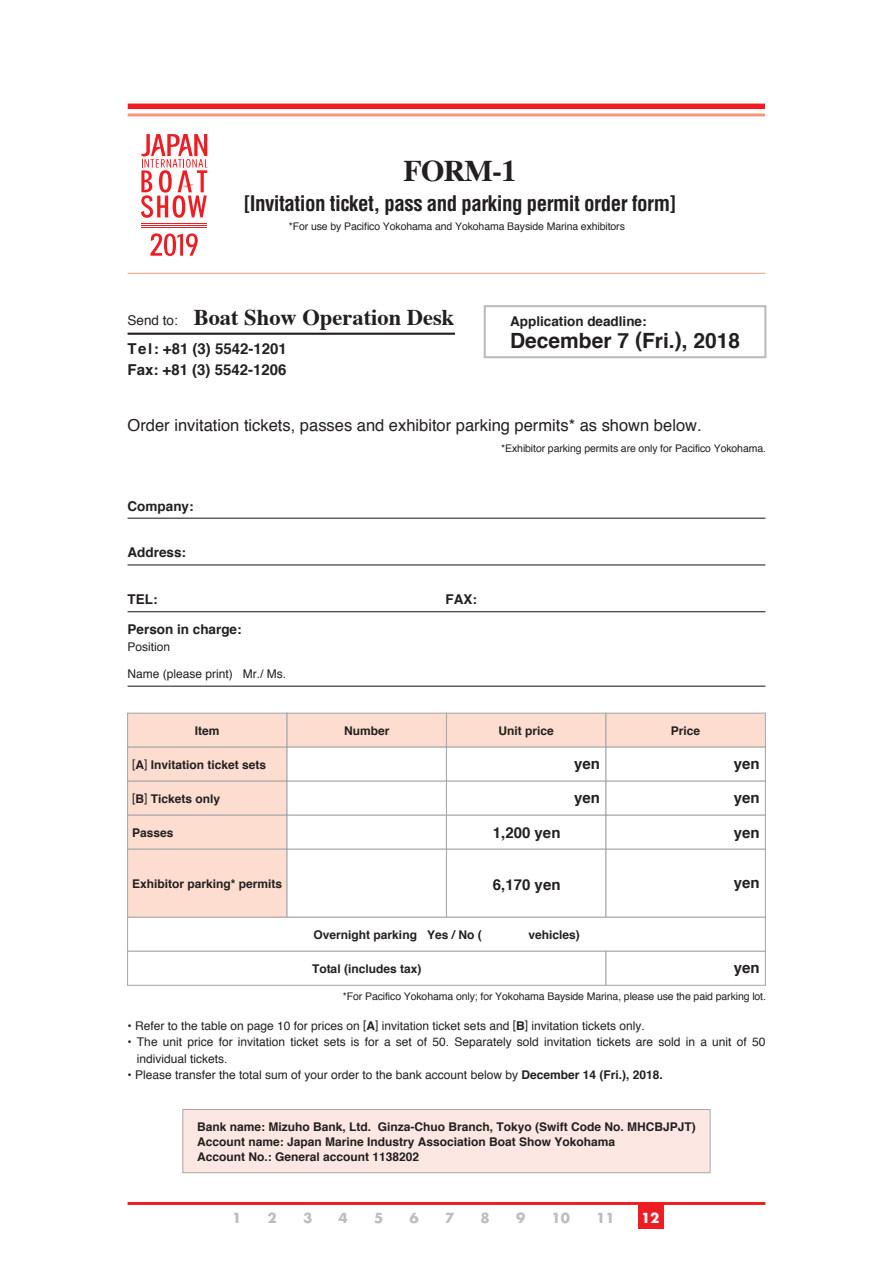
<style>
.page{position:relative;width:893px;height:1263px;background:#fff}
.page>*{position:absolute;margin:0;border:0;box-sizing:border-box;transform-origin:0 0}
.t1{font:700 30px "Times";color:#231f20}
.t2{font:700 22.5px "Times";color:#231f20}
.t3{font:700 condensed 21px "Helvetica";letter-spacing:-.025em;color:#231f20}
.t4{font:700 21px "Helvetica";color:#231f20}
.t5{font:16.5px "Helvetica";color:#231f20}
.t6{font:700 15px/21px "Helvetica";color:#231f20}
.t7{font:700 13.5px "Helvetica";color:#231f20}
.t8{font:700 13.5px "Futura";color:#bcbdc0}
.t9{font:13.5px "Helvetica";color:#231f20}
.t10{font:700 13.5px "Futura";color:#fff}
.t11{font:12px/16.5px "Helvetica";color:#231f20}
.t12{font:700 12px/15px "Helvetica";color:#221f1f}
.t13{font:700 12px "Helvetica";color:#231f20}
.t14{font:10.5px "Helvetica";letter-spacing:-.01em;color:#231f20}
.s1{font-weight:400}
.s2{font-weight:700}
</style>
<div class="page">
<hr style="left:128px;top:333px;width:327px;height:2px;background:#231f20">
<hr style="left:128px;top:518px;width:637px;height:1px;background:#231f20">
<hr style="left:128px;top:564px;width:637px;height:1px;background:#231f20">
<hr style="left:128px;top:611px;width:637px;height:1px;background:#231f20">
<hr style="left:128px;top:686px;width:637px;height:1px;background:#231f20">
<div style="left:484px;top:305px;width:282px;height:53px;border:2px solid #bcbdc0"></div>
<div style="left:183px;top:1109px;width:527px;height:64px;background:#fde7e2"></div>
<div style="left:182px;top:1109px;width:529px;height:64px;border:1px solid #a8a9ad"></div>
<div style="left:128px;top:713px;width:159px;height:34px;background:#fdddcf"></div>
<div style="left:127px;top:713px;width:161px;height:35px;border:1px solid #a8a9ad"></div>
<div style="left:287px;top:713px;width:159px;height:34px;background:#fdddcf"></div>
<div style="left:286px;top:713px;width:161px;height:35px;border:1px solid #a8a9ad"></div>
<div style="left:446px;top:713px;width:160px;height:34px;background:#fdddcf"></div>
<div style="left:446px;top:713px;width:160px;height:35px;border:1px solid #a8a9ad"></div>
<div style="left:606px;top:713px;width:159px;height:34px;background:#fdddcf"></div>
<div style="left:605px;top:713px;width:161px;height:35px;border:1px solid #a8a9ad"></div>
<div style="left:128px;top:747px;width:159px;height:34px;background:#fdddcf"></div>
<div style="left:127px;top:747px;width:161px;height:35px;border:1px solid #a8a9ad"></div>
<div style="left:286px;top:747px;width:161px;height:35px;border:1px solid #a8a9ad"></div>
<div style="left:446px;top:747px;width:160px;height:35px;border:1px solid #a8a9ad"></div>
<div style="left:605px;top:747px;width:161px;height:35px;border:1px solid #a8a9ad"></div>
<div style="left:128px;top:781px;width:159px;height:34px;background:#fdddcf"></div>
<div style="left:127px;top:781px;width:161px;height:35px;border:1px solid #a8a9ad"></div>
<div style="left:286px;top:781px;width:161px;height:35px;border:1px solid #a8a9ad"></div>
<div style="left:446px;top:781px;width:160px;height:35px;border:1px solid #a8a9ad"></div>
<div style="left:605px;top:781px;width:161px;height:35px;border:1px solid #a8a9ad"></div>
<div style="left:128px;top:815px;width:159px;height:34px;background:#fdddcf"></div>
<div style="left:127px;top:815px;width:161px;height:35px;border:1px solid #a8a9ad"></div>
<div style="left:286px;top:815px;width:161px;height:35px;border:1px solid #a8a9ad"></div>
<div style="left:446px;top:815px;width:160px;height:35px;border:1px solid #a8a9ad"></div>
<div style="left:605px;top:815px;width:161px;height:35px;border:1px solid #a8a9ad"></div>
<div style="left:128px;top:849px;width:159px;height:68px;background:#fdddcf"></div>
<div style="left:127px;top:849px;width:161px;height:69px;border:1px solid #a8a9ad"></div>
<div style="left:286px;top:849px;width:161px;height:69px;border:1px solid #a8a9ad"></div>
<div style="left:446px;top:849px;width:160px;height:69px;border:1px solid #a8a9ad"></div>
<div style="left:605px;top:849px;width:161px;height:69px;border:1px solid #a8a9ad"></div>
<div style="left:127px;top:917px;width:639px;height:35px;border:1px solid #a8a9ad"></div>
<div style="left:127px;top:951px;width:479px;height:35px;border:1px solid #a8a9ad"></div>
<div style="left:605px;top:951px;width:161px;height:35px;border:1px solid #a8a9ad"></div>
<hr style="left:128px;top:273px;width:637px;height:1px;background:#f6977a">
<hr style="left:128px;top:113px;width:637px;height:3px;background:#f6977a">
<div style="left:128px;top:104px;width:637px;height:5px;background:#ee1d23"></div>
<div style="left:638px;top:1203px;width:26px;height:26px;background:#ee1d23"></div>
<hr style="left:128px;top:1202px;width:637px;height:3px;background:#ee1d23">
<hr style="left:141px;top:225px;width:66px;height:1px;background:#ee1d23">
<hr style="left:141px;top:223px;width:66px;height:1px;background:#ee1d23">
<hr style="left:141px;top:227px;width:66px;height:1px;background:#ee1d23">
<svg style="left:141px;top:134px;width:66px;height:84px"></svg>
<svg style="left:150px;top:233px;width:48px;height:23px"></svg>
<p class="t1" style="left:404px;top:142px;width:114px">FORM-1</p>
<p class="t3" style="left:243px;top:190px;width:435px">[Invitation ticket, pass and parking permit order form]</p>
<p class="t14" style="left:289px;top:219px;width:338px">*For use by Pacifico Yokohama and Yokohama Bayside Marina exhibitors</p>
<p class="t2" style="left:194px;top:296px;width:262px">Boat Show Operation Desk</p>
<p class="t7" style="left:510px;top:310px;width:138px">Application deadline:</p>
<p class="t4" style="left:510px;top:324px;width:231px">December 7 (Fri.), 2018</p>
<p class="t9" style="left:128px;top:309px;width:52px">Send to:</p>
<p class="t6" style="left:128px;top:338px;width:161px">Tel: +81 (3) 5542-1201<br>Fax: +81 (3) 5542-1206</p>
<p class="t5" style="left:128px;top:412px;width:576px">Order invitation tickets, passes and exhibitor parking permits* as shown below.</p>
<p class="t14" style="left:501px;top:441px;width:266px">*Exhibitor parking permits are only for Pacifico Yokohama.</p>
<p class="t7" style="left:128px;top:495px;width:68px">Company:</p>
<p class="t7" style="left:128px;top:542px;width:60px">Address:</p>
<p class="t7" style="left:128px;top:589px;width:31px">TEL:</p>
<p class="t7" style="left:446px;top:589px;width:33px">FAX:</p>
<p class="t7" style="left:128px;top:619px;width:116px">Person in charge:</p>
<p class="t11" style="left:128px;top:639px;width:44px">Position</p>
<p class="t11" style="left:128px;top:666px;width:160px">Name (please print) Mr./ Ms.</p>
<p class="t13" style="left:195px;top:721px;width:26px">Item</p>
<p class="t13" style="left:344px;top:721px;width:47px">Number</p>
<p class="t13" style="left:498px;top:721px;width:57px">Unit price</p>
<p class="t13" style="left:671px;top:721px;width:31px">Price</p>
<p class="t13" style="left:132px;top:755px;width:136px"><span class="s1">[</span>A<span class="s1">]</span> Invitation ticket sets</p>
<p class="t13" style="left:132px;top:789px;width:90px"><span class="s1">[</span>B<span class="s1">]</span> Tickets only</p>
<p class="t13" style="left:132px;top:823px;width:43px">Passes</p>
<p class="t6" style="left:574px;top:753px;width:27px">yen</p>
<p class="t6" style="left:574px;top:787px;width:27px">yen</p>
<p class="t6" style="left:493px;top:822px;width:69px">1,200 yen</p>
<p class="t6" style="left:734px;top:753px;width:27px">yen</p>
<p class="t6" style="left:734px;top:787px;width:27px">yen</p>
<p class="t6" style="left:734px;top:822px;width:27px">yen</p>
<p class="t13" style="left:132px;top:874px;width:152px">Exhibitor parking* permits</p>
<p class="t6" style="left:493px;top:874px;width:69px">6,170 yen</p>
<p class="t6" style="left:734px;top:872px;width:27px">yen</p>
<p class="t13" style="left:314px;top:925px;width:170px">Overnight parking Yes / No (</p>
<p class="t13" style="left:528px;top:925px;width:53px">vehicles)</p>
<p class="t13" style="left:312px;top:959px;width:111px">Total (includes tax)</p>
<p class="t6" style="left:734px;top:957px;width:27px">yen</p>
<p class="t14" style="left:343px;top:988px;width:425px">*For Pacifico Yokohama only; for Yokohama Bayside Marina, please use the paid parking lot.</p>
<p class="t11" style="left:128px;top:1018px;width:519px">• Refer to the table on page 10 for prices on [<span class="s2">A</span>] invitation ticket sets and [<span class="s2">B</span>] invitation tickets only.</p>
<p class="t11" style="left:137px;top:1034px;width:630px;text-indent:-9px">• The unit price for invitation ticket sets is for a set of 50. Separately sold invitation tickets are sold in a unit of 50 individual tickets.</p>
<p class="t11" style="left:128px;top:1067px;width:537px">• Please transfer the total sum of your order to the bank account below by <span class="s2">December 14 (Fri.), 2018.</span></p>
<p class="t12" style="left:197px;top:1119px;width:500px">Bank name: Mizuho Bank, Ltd. Ginza-Chuo Branch, Tokyo (Swift Code No. MHCBJPJT)<br>Account name: Japan Marine Industry Association Boat Show Yokohama<br>Account No.: General account 1138202</p>
<p class="t8" style="left:232px;top:1208px;width:11px">1</p>
<p class="t8" style="left:268px;top:1208px;width:11px">2</p>
<p class="t8" style="left:303px;top:1208px;width:11px">3</p>
<p class="t8" style="left:339px;top:1208px;width:11px">4</p>
<p class="t8" style="left:374px;top:1208px;width:11px">5</p>
<p class="t8" style="left:410px;top:1208px;width:11px">6</p>
<p class="t8" style="left:445px;top:1208px;width:11px">7</p>
<p class="t8" style="left:481px;top:1208px;width:11px">8</p>
<p class="t8" style="left:516px;top:1208px;width:11px">9</p>
<p class="t8" style="left:552px;top:1208px;width:20px">10</p>
<p class="t8" style="left:596px;top:1208px;width:20px">11</p>
<p class="t10" style="left:641px;top:1208px;width:20px">12</p>
</div>
